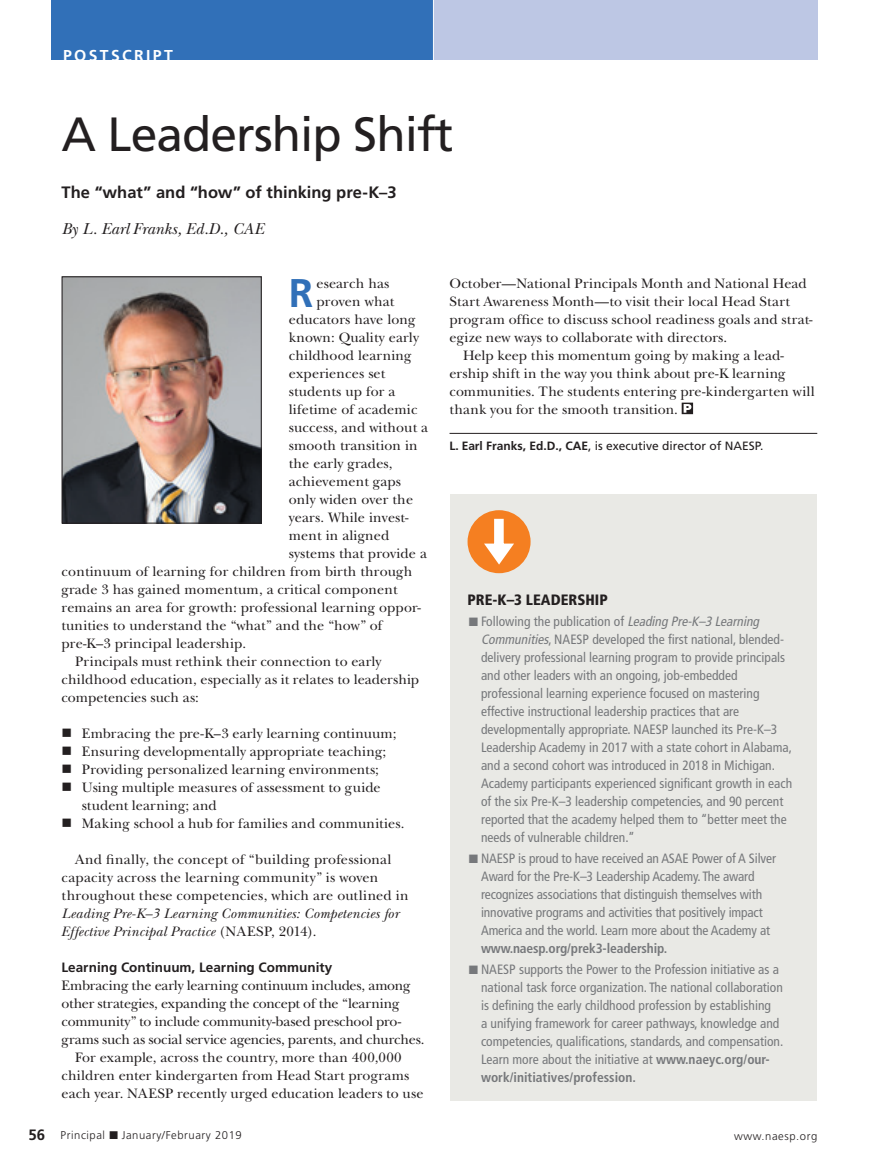
<style>
.page{position:relative;width:878px;height:1175px;background:#fff}
.page>*{position:absolute;margin:0;border:0;box-sizing:border-box;transform-origin:0 0}
.DEPT_Headline{font:48px "Frutiger";letter-spacing:-.02em;color:#231f20}
.DEPT_1stP{font:700 40.05px "Frutiger";color:#3170b8}
.DEPT_Dek{font:700 16.5px "Frutiger";color:#231f20}
.DEPT_Byline{font:italic 16.5px "New Baskerville";letter-spacing:.005em;color:#231f20}
.t1{font:700 15.75px "Frutiger";letter-spacing:.15em;color:#fff}
.Sidebar_Headline{font:900 condensed 15px "Frutiger";color:#231f20}
.Body_Indent{font:14.25px/18px "New Baskerville";letter-spacing:.01em;color:#231f20}
.DEPT_1stP-2{font:14.25px "New Baskerville";letter-spacing:.01em;color:#231f20}
.Body_NoIndent{font:14.25px/18px "New Baskerville";letter-spacing:-.015em;color:#231f20}
.t2{font:condensed 13.5px/18px "Frutiger";color:#76787b}
.Subhead{font:700 13.5px "Frutiger";color:#231f20}
.AuthorBio{font:12px "Frutiger";color:#231f20}
.t3{font:300 11.25px "Frutiger";letter-spacing:.05em;color:#231f20}
.s1{font-style:italic}
.s2{font-weight:700}
.s3{font-weight:700;font-size:15px}
</style>
<div class="page">
<div style="left:51px;top:0;width:383px;height:60px;background:#3170b8"></div>
<div style="left:434px;top:0;width:383px;height:60px;background:#bdc7e4"></div>
<hr style="left:433px;top:0;width:1px;height:60px;background:#fff">
<img style="left:63px;top:278px;width:197px;height:243px">
<div style="left:61px;top:276px;width:201px;height:247px;border:1px solid #231f20"></div>
<hr style="left:449px;top:433px;width:368px;height:1px;background:#231f20">
<svg style="left:681px;top:402px;width:12px;height:12px"></svg>
<div style="left:449px;top:494px;width:367px;height:606px;background:#e9e9e5"></div>
<div style="left:467px;top:510px;width:63px;height:63px;background:#f57f21;border-radius:50%"></div>
<svg style="left:484px;top:519px;width:30px;height:45px"></svg>
<p class="t1" style="left:63px;top:46px;width:111px">POSTSCRIPT</p>
<p class="DEPT_Headline" style="left:62px;top:106px;width:393px">A Leadership Shift</p>
<p class="DEPT_Dek" style="left:62px;top:183px;width:337px">The “what” and “how” of thinking pre-K–3</p>
<p class="DEPT_Byline" style="left:62px;top:219px;width:204px">By L. Earl Franks, Ed.D., CAE</p>
<p class="DEPT_1stP" style="left:289px;top:269px;width:26px">R</p>
<p class="DEPT_1stP-2" style="left:316px;top:275px;width:74px">esearch has</p>
<p class="DEPT_1stP-2" style="left:316px;top:293px;width:79px">proven what</p>
<p class="DEPT_1stP-2" style="left:289px;top:311px;width:128px">educators have long</p>
<p class="DEPT_1stP-2" style="left:289px;top:329px;width:132px">known: Quality early</p>
<p class="DEPT_1stP-2" style="left:289px;top:347px;width:124px">childhood learning</p>
<p class="DEPT_1stP-2" style="left:289px;top:365px;width:98px">experiences set</p>
<p class="DEPT_1stP-2" style="left:289px;top:383px;width:108px">students up for a</p>
<p class="DEPT_1stP-2" style="left:289px;top:401px;width:130px">lifetime of academic</p>
<p class="DEPT_1stP-2" style="left:289px;top:419px;width:141px">success, and without a</p>
<p class="DEPT_1stP-2" style="left:289px;top:437px;width:130px">smooth transition in</p>
<p class="DEPT_1stP-2" style="left:289px;top:455px;width:105px">the early grades,</p>
<p class="DEPT_1stP-2" style="left:289px;top:473px;width:114px">achievement gaps</p>
<p class="DEPT_1stP-2" style="left:289px;top:491px;width:126px">only widen over the</p>
<p class="DEPT_1stP-2" style="left:289px;top:509px;width:121px">years. While invest-</p>
<p class="DEPT_1stP-2" style="left:289px;top:527px;width:102px">ment in aligned</p>
<p class="DEPT_1stP-2" style="left:289px;top:545px;width:140px">systems that provide a</p>
<p class="DEPT_1stP-2" style="left:62px;top:563px;width:352px">continuum of learning for children from birth through</p>
<p class="DEPT_1stP-2" style="left:62px;top:581px;width:338px">grade 3 has gained momentum, a critical component</p>
<p class="DEPT_1stP-2" style="left:62px;top:599px;width:361px">remains an area for growth: professional learning oppor-</p>
<p class="DEPT_1stP-2" style="left:62px;top:617px;width:322px">tunities to understand the “what” and the “how” of</p>
<p class="DEPT_1stP-2" style="left:62px;top:635px;width:186px">pre-K–3 principal leadership.</p>
<p class="Body_Indent" style="left:62px;top:652px;width:359px;text-indent:14px">Principals must rethink their connection to early childhood education, especially as it relates to leadership competencies such as:</p>
<p class="Body_Indent" style="left:82px;top:724px;width:316px">Embracing the pre-K–3 early learning continuum;</p>
<p class="Body_Indent" style="left:82px;top:742px;width:306px">Ensuring developmentally appropriate teaching;</p>
<p class="Body_Indent" style="left:82px;top:760px;width:298px">Providing personalized learning environments;</p>
<p class="Body_Indent" style="left:82px;top:778px;width:300px">Using multiple measures of assessment to guide student learning; and</p>
<p class="Body_Indent" style="left:82px;top:814px;width:324px">Making school a hub for families and communities.</p>
<p class="Body_Indent" style="left:62px;top:850px;width:349px;text-indent:14px">And finally, the concept of “building professional capacity across the learning community” is woven throughout these competencies, which are outlined in <span class="s1">Leading Pre-K–3 Learning Communities: Competencies for Effective Principal Practice</span> (NAESP, 2014).</p>
<p class="Subhead" style="left:62px;top:959px;width:272px">Learning Continuum, Learning Community</p>
<p class="Body_NoIndent" style="left:62px;top:976px;width:364px">Embracing the early learning continuum includes, among other strategies, expanding the concept of the “learning community” to include community-based preschool pro&shy;grams such as social service agencies, parents, and churches.</p>
<p class="Body_Indent" style="left:62px;top:1048px;width:363px;text-indent:14px">For example, across the country, more than 400,000 children enter kindergarten from Head Start programs each year. NAESP recently urged education leaders to use</p>
<p class="Body_Indent" style="left:449px;top:274px;width:365px">October—National Principals Month and National Head Start Awareness Month—to visit their local Head Start program office to discuss school readiness goals and strat&shy;egize new ways to collaborate with directors.</p>
<p class="Body_Indent" style="left:449px;top:346px;width:367px;text-indent:14px">Help keep this momentum going by making a lead&shy;ership shift in the way you think about pre-K learning communities. The students entering pre-kindergarten will thank you for the smooth transition.</p>
<p class="AuthorBio" style="left:449px;top:439px;width:315px"><span class="s2">L. Earl Franks, Ed.D., CAE</span>, is executive director of NAESP.</p>
<p class="Sidebar_Headline" style="left:467px;top:590px;width:142px">PRE-K–3 LEADERSHIP</p>
<p class="t2" style="left:481px;top:612px;width:313px;text-indent:-14px">■Following the publication of <span class="s1">Leading Pre-K–3 Learning Communities</span>, NAESP developed the first national, blended&shy;delivery professional learning program to provide principals and other leaders with an ongoing, job-embedded professional learning experience focused on mastering effective instructional leadership practices that are developmentally appropriate. NAESP launched its Pre-K–3<br>Leadership Academy in 2017 with a state cohort in Alabama, and a second cohort was introduced in 2018 in Michigan.<br>Academy participants experienced significant growth in each of the six Pre-K–3 leadership competencies, and 90 percent reported that the academy helped them to “better meet the needs of vulnerable children.”</p>
<p class="t2" style="left:481px;top:849px;width:296px;text-indent:-14px">■NAESP is proud to have received an ASAE Power of A Silver Award for the Pre-K–3 Leadership Academy. The award recognizes associations that distinguish themselves with innovative programs and activities that positively impact America and the world. Learn more about the Academy at <span class="s2">www.naesp.org/prek3-leadership.</span></p>
<p class="t2" style="left:481px;top:960px;width:304px;text-indent:-14px">■NAESP supports the Power to the Profession initiative as a national task force organization. The national collaboration is defining the early childhood profession by establishing<br>a unifying framework for career pathways, knowledge and competencies, qualifications, standards, and compensation.<br>Learn more about the initiative at <span class="s2">www.naeyc.org/our&shy;work/initiatives/profession.</span></p>
<p class="t3" style="left:28px;top:1129px;width:215px"><span class="s3">56</span> Principal ■ January/February 2019</p>
<p class="t3" style="left:734px;top:1129px;width:85px">www.naesp.org</p>
</div>
